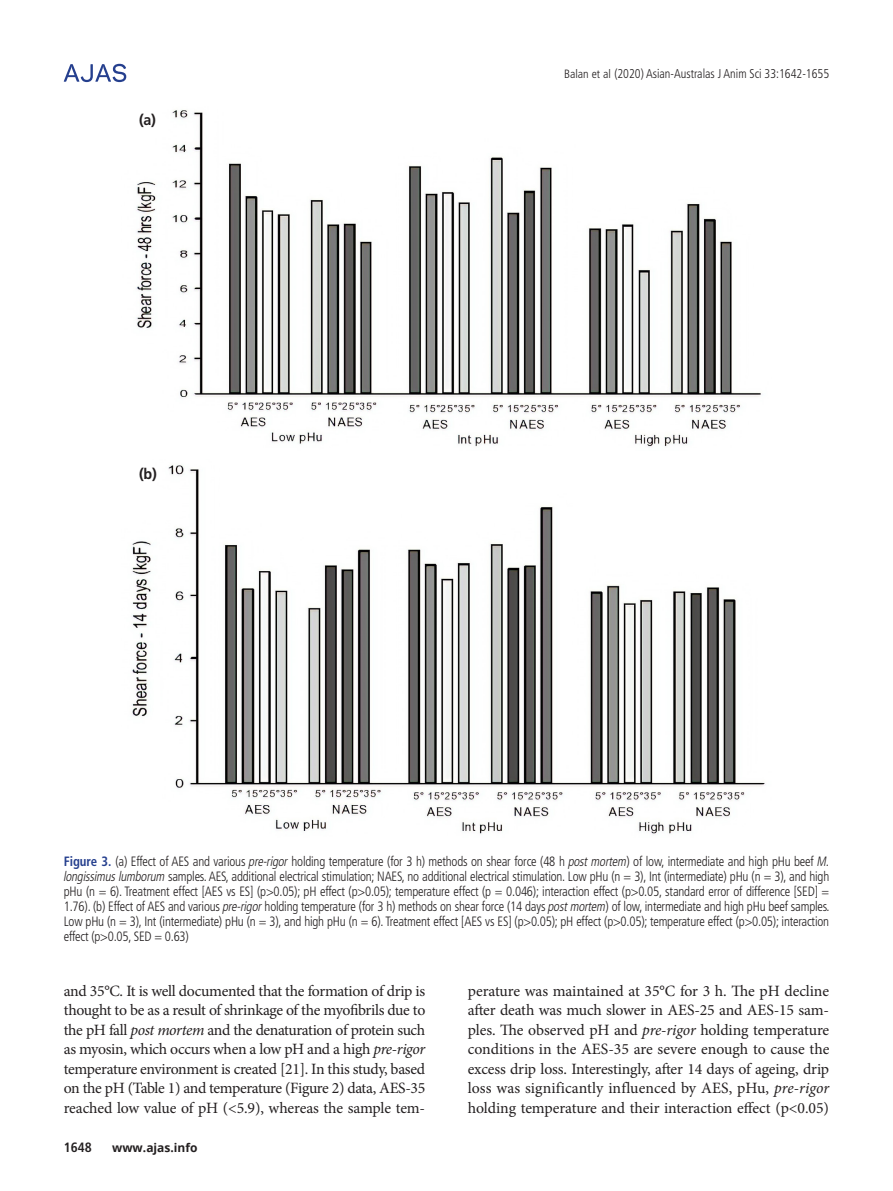
<style>
.page{position:relative;width:893px;height:1191px;background:#fff}
.page>*{position:absolute;margin:0;border:0;box-sizing:border-box;transform-origin:0 0}
.본문{font:15.75px/19.5px "Minion Pro";letter-spacing:-.005em;color:#231f20;text-align:justify}
.그림_지문{font:700 15px "Frutiger LT Std";color:#231f20;scale:.95 1}
.표_그림__제목{font:300 condensed 13.5px/15px "Frutiger LT Std";letter-spacing:-.015em;color:#231f20;scale:.95 1}
.t1{font:700 condensed 13.5px "Frutiger LT Std";color:#231f20}
.t2{font:300 condensed 12.75px "Frutiger LT Std";color:#231f20;scale:.95 1}
.t3{font:700 12px "Open Sans";color:#231f20}
.s1{font-size:12px}
.s2{font-weight:700;color:#253f8e}
.s3{font-style:italic}
</style>
<div class="page">
<svg style="left:64px;top:64px;width:62px;height:18px"></svg>
<img style="left:136px;top:110px;width:625px;height:337px">
<img style="left:132px;top:465px;width:633px;height:369px">
<p class="그림_지문" style="left:139px;top:111px;width:19px">(a)</p>
<p class="그림_지문" style="left:139px;top:465px;width:20px">(b)</p>
<p class="t2" style="left:564px;top:66px;width:280px"><span class="s1">Balan et al</span> (2020) Asian-Australas J Anim Sci 33:1642-1655</p>
<p class="표_그림__제목" style="left:63px;top:854px;width:811px"><span class="s2">Figure 3.</span> (a) Effect of AES and various <span class="s3">pre-rigor</span> holding temperature (for 3 h) methods on shear force (48 h <span class="s3">post mortem</span>) of low, intermediate and high pHu beef <span class="s3">M. longissimuslumborum</span> samples. AES, additional electrical stimulation; NAES, no additional electrical stimulation. Low pHu (n = 3), Int (intermediate) pHu (n = 3), and high pHu (n = 6). Treatment effect [AES vs ES] (p&gt;0.05); pH effect (p&gt;0.05); temperature effect (p = 0.046); interaction effect (p&gt;0.05, standard error of difference [SED] = 1.76). (b) Effect of AES and various <span class="s3">pre-rigor</span> holding temperature (for 3 h) methods on shear force (14 days <span class="s3">postmortem</span>) of low, intermediate and high pHu beef samples.<br>Low pHu (n = 3), Int (intermediate) pHu (n = 3), and high pHu (n = 6). Treatment effect [AES vs ES] (p&gt;0.05); pH effect (p&gt;0.05); temperature effect (p&gt;0.05); interaction effect (p&gt;0.05, SED = 0.63)</p>
<p class="본문" style="left:64px;top:980px;width:363px">and 35°C. It is well documented that the formation of drip is thought to be as a result of shrinkage of the myofibrils due to the pH fall <span class="s3">post mortem</span> and the denaturation of protein such as myosin, which occurs when a low pH and a high <span class="s3">pre-rigor </span>temperature environment is created [21]. In this study, based on the pH (Table 1) and temperature (Figure 2) data, AES-35 reached low value of pH (&lt;5.9), whereas the sample tem-</p>
<p class="본문" style="left:468px;top:980px;width:363px">perature was maintained at 35°C for 3 h. The pH decline after death was much slower in AES-25 and AES-15 sam&shy;ples. The observed pH and <span class="s3">pre-rigor</span> holding temperature conditions in the AES-35 are severe enough to cause the excess drip loss. Interestingly, after 14 days of ageing, drip loss was significantly influenced by AES, pHu, <span class="s3">pre-rigor </span>holding temperature and their interaction effect (p&lt;0.05)</p>
<p class="t1" style="left:64px;top:1139px;width:30px">1648</p>
<p class="t3" style="left:112px;top:1138px;width:87px">www.ajas.info</p>
</div>
